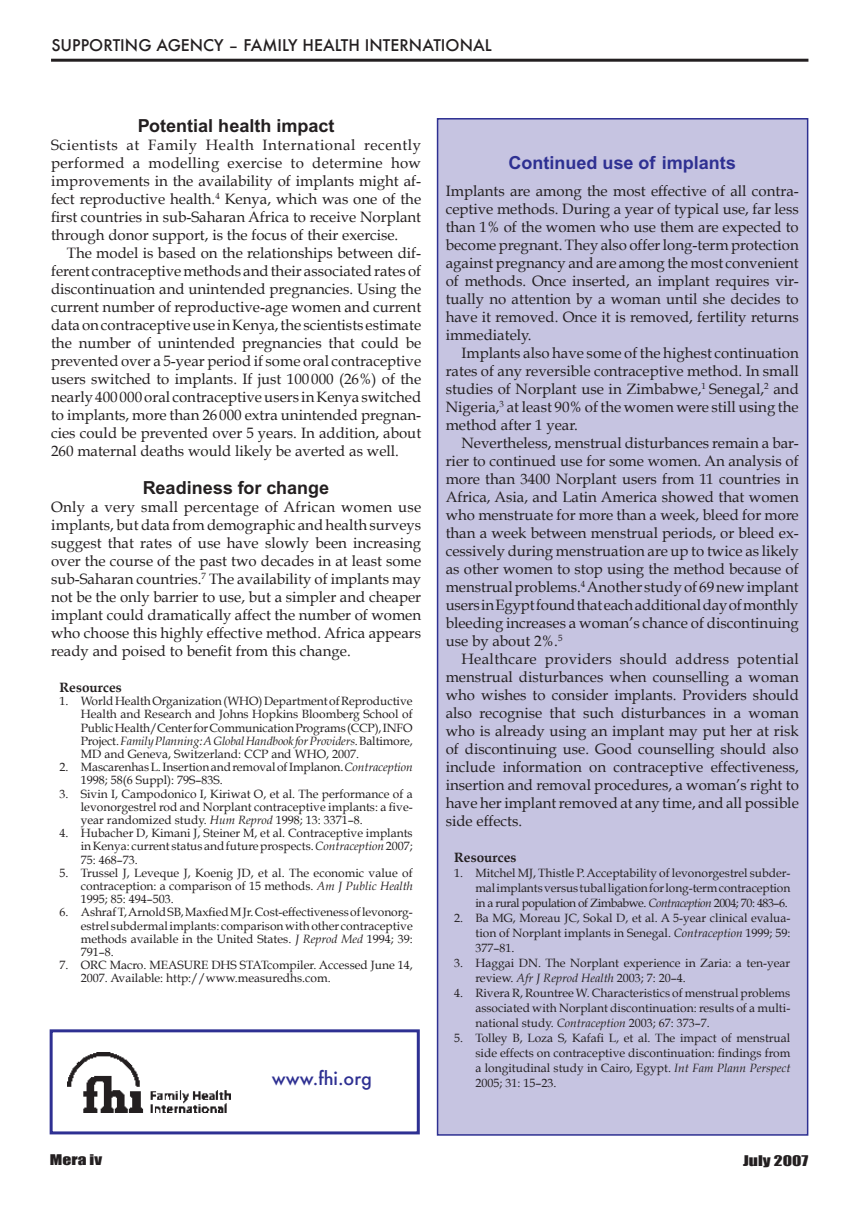
<style>
.page{position:relative;width:868px;height:1208px;background:#fff}
.page>*{position:absolute;margin:0;border:0;box-sizing:border-box;transform-origin:0 0}
.t1{font:700 18px "Arial";color:#231f20}
.t2{font:700 18px "Arial";color:#2e3092}
.t3{font:500 18px "Futura";color:#2e3092}
.t4{font:500 15.75px "Futura";color:#231f20}
.t5{font:15px/18px "Book Antiqua";color:#231f20;text-align:justify}
.t6{font:700 13.5px "Book Antiqua";color:#231f20}
.t7{font:13.5px "Impact";color:#231f20;scale:1.3 1}
.t8{font:12px/13.2px "Book Antiqua";color:#231f20;text-align:justify}
.s1{font-style:italic}
</style>
<div class="page">
<hr style="left:51px;top:59px;width:757px;height:3px;background:#231f20">
<div style="left:50px;top:1029px;width:370px;height:105px;border:3px solid #2e3092"></div>
<img style="left:68px;top:1052px;width:163px;height:60px">
<div style="left:437px;top:119px;width:370px;height:1016px;background:#c6c4e1"></div>
<div style="left:437px;top:118px;width:371px;height:1017px;border:2px solid #2e3092"></div>
<p class="t4" style="left:51px;top:34px;width:442px">SUPPORTING AGENCY – FAMILY HEALTH INTERNATIONAL</p>
<p class="t1" style="left:138px;top:115px;width:198px">Potential health impact</p>
<p class="t5" style="left:51px;top:136px;width:371px">Scientists at Family Health International recently performed a modelling exercise to determine how improvements in the availability of implants might af&shy;fect reproductive health.<sup>4</sup> Kenya, which was one of the first countries in sub-Saharan Africa to receive Norplant through donor support, is the focus of their exercise.</p>
<p class="t5" style="left:51px;top:244px;width:371px;text-indent:16px">The model is based on the relationships between dif&shy;ferent contraceptive methods and their associated rates of discontinuation and unintended pregnancies. Using the current number of reproductive-age women and current data on contraceptive use in Kenya, the scientists estimate the number of unintended pregnancies that could be prevented over a 5-year period if some oral contraceptive users switched to implants. If just 100 000 (26%) of the nearly 400 000 oral contraceptive users in Kenya switched to implants, more than 26 000 extra unintended pregnan&shy;cies could be prevented over 5 years. In addition, about 260 maternal deaths would likely be averted as well.</p>
<p class="t1" style="left:143px;top:477px;width:188px">Readiness for change</p>
<p class="t5" style="left:51px;top:498px;width:371px">Only a very small percentage of African women use implants, but data from demographic and health surveys suggest that rates of use have slowly been increasing over the course of the past two decades in at least some sub-Saharan countries.<sup>7</sup> The availability of implants may not be the only barrier to use, but a simpler and cheaper implant could dramatically affect the number of women who choose this highly effective method. Africa appears ready and poised to benefit from this change.</p>
<p class="t6" style="left:60px;top:679px;width:64px">Resources</p>
<p class="t8" style="left:81px;top:694px;width:333px;text-indent:-21px">1. World Health Organization (WHO) Department of Reproductive Health and Research and Johns Hopkins Bloomberg School of Public Health/Center for Communication Programs (CCP), INFO Project. <span class="s1">Family Planning: A Global Handbook for Providers</span>. Baltimore, MD and Geneva, Switzerland: CCP and WHO, 2007.</p>
<p class="t8" style="left:81px;top:760px;width:333px;text-indent:-21px">2. Mascarenhas L. Insertion and removal of Implanon. <span class="s1">Contraception<br></span>1998; 58(6 Suppl): 79S–83S.</p>
<p class="t8" style="left:81px;top:787px;width:333px;text-indent:-21px">3. Sivin I, Campodonico I, Kiriwat O, et al. The performance of a levonorgestrel rod and Norplant contraceptive implants: a five&shy;year randomized study. <span class="s1">Hum Reprod</span> 1998; 13: 3371–8.</p>
<p class="t8" style="left:81px;top:826px;width:333px;text-indent:-21px">4. Hubacher D, Kimani J, Steiner M, et al. Contraceptive implants in Kenya: current status and future prospects. <span class="s1">Contraception</span> 2007; 75: 468–73.</p>
<p class="t8" style="left:81px;top:866px;width:333px;text-indent:-21px">5. Trussel J, Leveque J, Koenig JD, et al. The economic value of contraception: a comparison of 15 methods. <span class="s1">Am J Public Health </span>1995; 85: 494–503.</p>
<p class="t8" style="left:81px;top:905px;width:333px;text-indent:-21px">6. Ashraf T, Arnold SB, Maxfied M Jr. Cost-effectiveness of levonorg&shy;estrel subdermal implants: comparison with other contraceptive methods available in the United States. <span class="s1">J Reprod Med</span> 1994; 39:<br>791–8.</p>
<p class="t8" style="left:81px;top:958px;width:333px;text-indent:-21px">7. ORC Macro. MEASURE DHS STATcompiler. Accessed June 14,<br>2007. Available: http://www.measuredhs.com.</p>
<p class="t3" style="left:272px;top:1066px;width:101px">www.fhi.org</p>
<p class="t2" style="left:508px;top:152px;width:229px">Continued use of implants</p>
<p class="t5" style="left:445px;top:182px;width:354px">Implants are among the most effective of all contra&shy;ceptive methods. During a year of typical use, far less than 1% of the women who use them are expected to become pregnant. They also offer long-term protection against pregnancy and are among the most convenient of methods. Once inserted, an implant requires vir&shy;tually no attention by a woman until she decides to have it removed. Once it is removed, fertility returns immediately.</p>
<p class="t5" style="left:445px;top:344px;width:354px;text-indent:16px">Implants also have some of the highest continuation rates of any reversible contraceptive method. In small studies of Norplant use in Zimbabwe,<sup>1</sup> Senegal,<sup>2</sup> and Nigeria,<sup>3</sup> at least 90% of the women were still using the method after 1 year.</p>
<p class="t5" style="left:445px;top:434px;width:354px;text-indent:16px">Nevertheless, menstrual disturbances remain a bar&shy;rier to continued use for some women. An analysis of more than 3400 Norplant users from 11 countries in Africa, Asia, and Latin America showed that women who menstruate for more than a week, bleed for more than a week between menstrual periods, or bleed ex&shy;cessively during menstruation are up to twice as likely as other women to stop using the method because of menstrual problems.<sup>4</sup> Another study of 69 new implant users in Egypt found that each additional day of monthly bleeding increases a woman’s chance of discontinuing use by about 2%.<sup>5</sup></p>
<p class="t5" style="left:445px;top:650px;width:355px;text-indent:16px">Healthcare providers should address potential menstrual disturbances when counselling a woman who wishes to consider implants. Providers should also recognise that such disturbances in a woman who is already using an implant may put her at risk of discontinuing use. Good counselling should also include information on contraceptive effectiveness, insertion and removal procedures, a woman’s right to have her implant removed at any time, and all possible side effects.</p>
<p class="t6" style="left:454px;top:850px;width:64px">Resources</p>
<p class="t8" style="left:475px;top:865px;width:316px;line-height:15px;text-indent:-21px">1. Mitchel MJ, Thistle P. Acceptability of levonorgestrel subder&shy;mal implants versus tubal ligation for long-term contraception in a rural population of Zimbabwe. <span class="s1">Contraception</span> 2004; 70: 483–6.</p>
<p class="t8" style="left:475px;top:910px;width:316px;line-height:15px;text-indent:-21px">2. Ba MG, Moreau JC, Sokal D, et al. A 5-year clinical evalua&shy;tion of Norplant implants in Senegal. <span class="s1">Contraception</span> 1999; 59:<br>377–81.</p>
<p class="t8" style="left:475px;top:955px;width:316px;line-height:15px;text-indent:-21px">3. Haggai DN. The Norplant experience in Zaria: a ten-year review. <span class="s1">Afr J Reprod Health</span> 2003; 7: 20–4.</p>
<p class="t8" style="left:475px;top:985px;width:316px;line-height:15px;text-indent:-21px">4. Rivera R, Rountree W. Characteristics of menstrual problems associated with Norplant discontinuation: results of a multi&shy;national study. <span class="s1">Contraception</span> 2003; 67: 373–7.</p>
<p class="t8" style="left:475px;top:1030px;width:316px;line-height:15px;text-indent:-21px">5. Tolley B, Loza S, Kafafi L, et al. The impact of menstrual side effects on contraceptive discontinuation: findings from a longitudinal study in Cairo, Egypt. <span class="s1">Int Fam Plann Perspect </span>2005; 31: 15–23.</p>
<p class="t7" style="left:50px;top:1151px;width:42px">Mera iv</p>
<p class="t7" style="left:743px;top:1152px;width:52px">July 2007</p>
</div>
